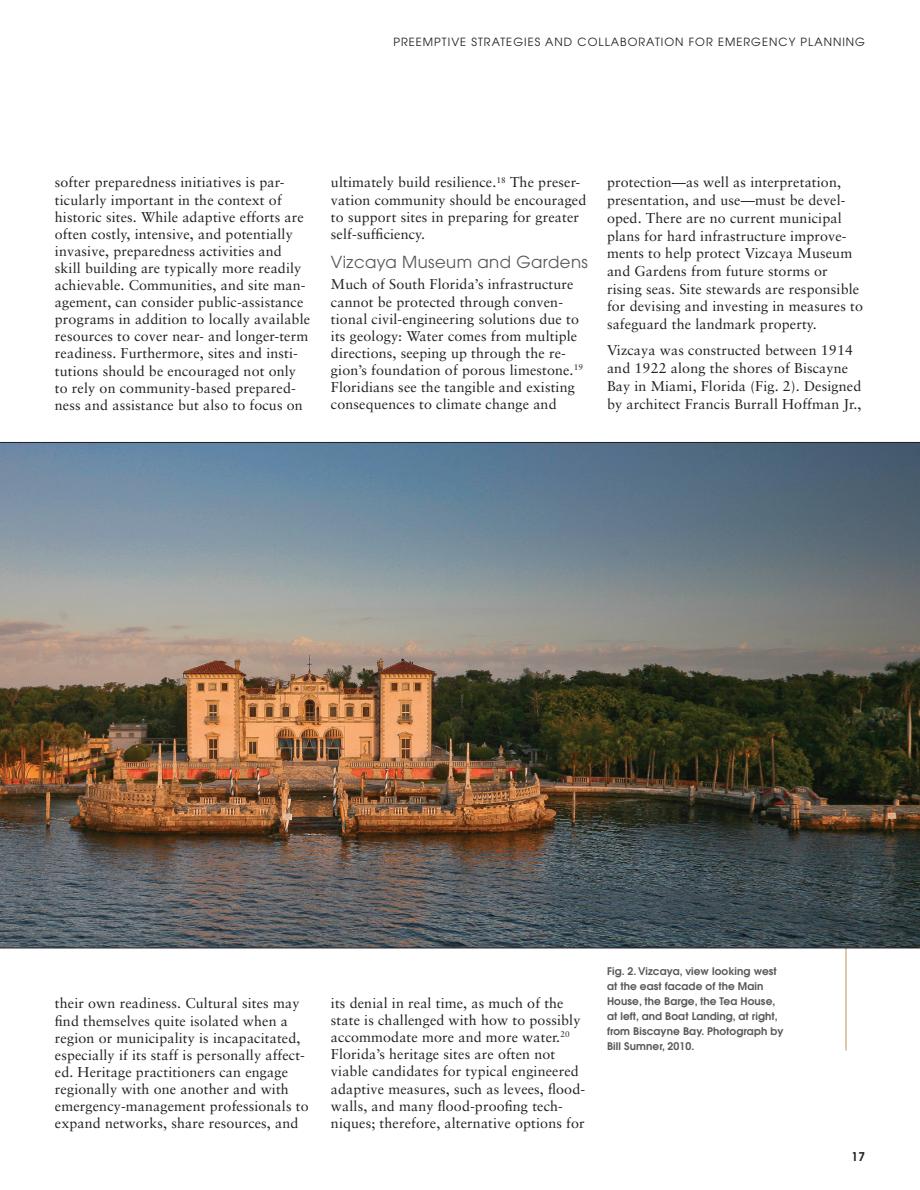
<style>
.page{position:relative;width:920px;height:1190px;background:#fff}
.page>*{position:absolute;margin:0;border:0;box-sizing:border-box;transform-origin:0 0}
.t1{font:16.5px "Avant Garde";letter-spacing:.025em;color:#57585a}
.t2{font:14.25px/17.1px "Sabon";letter-spacing:.01em;color:#231f20}
.t3{font:600 12px "Avant Garde";color:#231f20}
.t4{font:11.25px "Avant Garde";letter-spacing:.09em;color:#231f20}
.t5{font:600 10.5px/15px "Avant Garde";letter-spacing:.01em;color:#57585a}
</style>
<div class="page">
<hr style="left:845px;top:531px;width:1px;height:519px;background:#b99652">
<img style="left:0;top:442px;width:920px;height:506px">
<p class="t4" style="left:393px;top:35px;width:473px">PREEMPTIVE STRATEGIES AND COLLABORATION FOR EMERGENCY PLANNING</p>
<p class="t2" style="left:55px;top:174px;width:257px">softer preparedness initiatives is par&shy;ticularly important in the context of historic sites. While adaptive efforts are often costly, intensive, and potentially invasive, preparedness activities and skill building are typically more readily achievable. Communities, and site man&shy;agement, can consider public-assistance programs in addition to locally available resources to cover near- and longer-term readiness. Furthermore, sites and insti&shy;tutions should be encouraged not only to rely on community-based prepared&shy;ness and assistance but also to focus on</p>
<p class="t2" style="left:331px;top:174px;width:257px">ultimately build resilience.<sup>18</sup> The preser&shy;vation community should be encouraged to support sites in preparing for greater self-sufficiency.</p>
<p class="t1" style="left:331px;top:252px;width:258px">Vizcaya Museum and Gardens</p>
<p class="t2" style="left:331px;top:276px;width:254px">Much of South Florida’s infrastructure cannot be protected through conven&shy;tional civil-engineering solutions due to its geology: Water comes from multiple directions, seeping up through the re&shy;gion’s foundation of porous limestone.<sup>19<br></sup>Floridians see the tangible and existing consequences to climate change and</p>
<p class="t2" style="left:607px;top:173px;width:257px;line-height:17.7px">protection—as well as interpretation, presentation, and use—must be devel&shy;oped. There are no current municipal plans for hard infrastructure improve&shy;ments to help protect Vizcaya Museum and Gardens from future storms or rising seas. Site stewards are responsible for devising and investing in measures to safeguard the landmark property.</p>
<p class="t2" style="left:607px;top:341px;width:256px;line-height:17.9px">Vizcaya was constructed between 1914 and 1922 along the shores of Biscayne Bay in Miami, Florida (Fig. 2). Designed by architect Francis Burrall Hoffman Jr.,</p>
<p class="t2" style="left:55px;top:995px;width:255px">their own readiness. Cultural sites may find themselves quite isolated when a region or municipality is incapacitated, especially if its staff is personally affect&shy;ed. Heritage practitioners can engage regionally with one another and with emergency-management professionals to expand networks, share resources, and</p>
<p class="t2" style="left:331px;top:994px;width:256px">its denial in real time, as much of the state is challenged with how to possibly accommodate more and more water.<sup>20<br></sup>Florida’s heritage sites are often not viable candidates for typical engineered adaptive measures, such as levees, flood&shy;walls, and many flood-proofing tech&shy;niques; therefore, alternative options for</p>
<p class="t5" style="left:607px;top:963px;width:178px">Fig. 2. Vizcaya, view looking west at the east facade of the Main<br>House, the Barge, the Tea House, at left, and Boat Landing, at right, from Biscayne Bay. Photograph by<br>Bill Sumner, 2010.</p>
<p class="t3" style="left:851px;top:1149px;width:15px">17</p>
</div>
